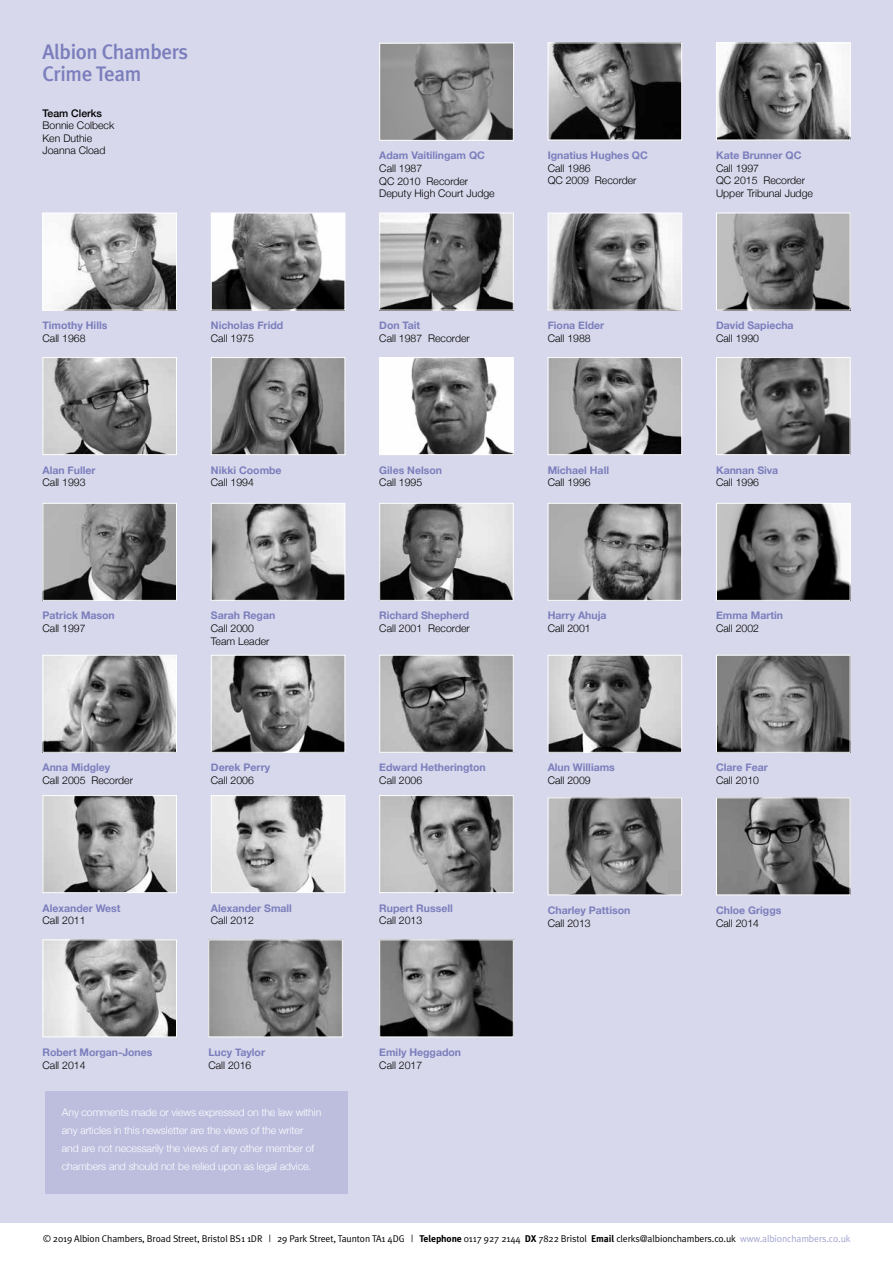
<style>
.page{position:relative;width:893px;height:1263px;background:#fff}
.page>*{position:absolute;margin:0;border:0;box-sizing:border-box;transform-origin:0 0}
.t1{font:500 21px/22.5px "Meta Plus";letter-spacing:-.02em;color:#7b7ebc}
.t2{font:300 10.5px/12.6px "Helvetica Neue";color:#000}
.t3{font:700 10.5px "Helvetica Neue";color:#7b7ebc}
.t4{font:300 10.5px/18px "Helvetica Neue";letter-spacing:-.01em;color:#fff}
.t5{font:500 10.5px "Helvetica Neue";color:#000}
.t6{font:9.75px "Meta Plus Normal";letter-spacing:-.01em;color:#000}
.s1{font-family:"Meta Plus";font-weight:700}
.s2{color:#a2a4d0}
</style>
<div class="page">
<div style="left:0;top:0;width:893px;height:1222px;background:#d7d8eb"></div>
<img style="left:381px;top:45px;width:131px;height:94px">
<div style="left:379px;top:43px;width:135px;height:98px;border:1px solid #fff"></div>
<img style="left:213px;top:215px;width:130px;height:93px">
<div style="left:211px;top:213px;width:134px;height:97px;border:1px solid #fff"></div>
<img style="left:381px;top:215px;width:131px;height:93px">
<div style="left:379px;top:213px;width:135px;height:97px;border:1px solid #fff"></div>
<img style="left:718px;top:215px;width:130px;height:93px">
<div style="left:716px;top:213px;width:134px;height:97px;border:1px solid #fff"></div>
<img style="left:213px;top:359px;width:130px;height:94px">
<div style="left:211px;top:357px;width:134px;height:98px;border:1px solid #fff"></div>
<img style="left:718px;top:359px;width:130px;height:94px">
<div style="left:716px;top:357px;width:134px;height:98px;border:1px solid #fff"></div>
<img style="left:45px;top:505px;width:130px;height:94px">
<div style="left:43px;top:503px;width:134px;height:98px;border:1px solid #fff"></div>
<img style="left:381px;top:505px;width:131px;height:94px">
<div style="left:379px;top:503px;width:135px;height:98px;border:1px solid #fff"></div>
<img style="left:718px;top:505px;width:130px;height:94px">
<div style="left:716px;top:503px;width:134px;height:98px;border:1px solid #fff"></div>
<img style="left:45px;top:657px;width:130px;height:94px">
<div style="left:43px;top:655px;width:134px;height:98px;border:1px solid #fff"></div>
<img style="left:213px;top:657px;width:130px;height:94px">
<div style="left:211px;top:655px;width:134px;height:98px;border:1px solid #fff"></div>
<img style="left:45px;top:215px;width:130px;height:93px">
<div style="left:43px;top:213px;width:134px;height:97px;border:1px solid #fff"></div>
<img style="left:550px;top:215px;width:130px;height:93px">
<div style="left:548px;top:213px;width:134px;height:97px;border:1px solid #fff"></div>
<img style="left:213px;top:505px;width:130px;height:94px">
<div style="left:211px;top:503px;width:134px;height:98px;border:1px solid #fff"></div>
<img style="left:718px;top:45px;width:130px;height:93px">
<div style="left:716px;top:43px;width:134px;height:97px;border:1px solid #fff"></div>
<img style="left:381px;top:657px;width:131px;height:94px">
<div style="left:379px;top:655px;width:135px;height:98px;border:1px solid #fff"></div>
<img style="left:550px;top:45px;width:130px;height:93px">
<div style="left:548px;top:43px;width:134px;height:97px;border:1px solid #fff"></div>
<img style="left:45px;top:359px;width:130px;height:94px">
<div style="left:43px;top:357px;width:134px;height:98px;border:1px solid #fff"></div>
<img style="left:381px;top:797px;width:131px;height:94px">
<div style="left:379px;top:795px;width:135px;height:98px;border:1px solid #fff"></div>
<div style="left:45px;top:1091px;width:303px;height:102px;background:#bdbede"></div>
<img style="left:381px;top:359px;width:131px;height:94px">
<div style="left:379px;top:357px;width:135px;height:98px;border:1px solid #fff"></div>
<img style="left:45px;top:797px;width:130px;height:94px">
<div style="left:43px;top:795px;width:134px;height:98px;border:1px solid #fff"></div>
<img style="left:213px;top:797px;width:130px;height:94px">
<div style="left:211px;top:795px;width:134px;height:98px;border:1px solid #fff"></div>
<img style="left:550px;top:359px;width:130px;height:94px">
<div style="left:548px;top:357px;width:134px;height:98px;border:1px solid #fff"></div>
<img style="left:718px;top:799px;width:130px;height:94px">
<div style="left:716px;top:797px;width:134px;height:98px;border:1px solid #fff"></div>
<img style="left:45px;top:941px;width:130px;height:94px">
<div style="left:43px;top:939px;width:134px;height:98px;border:1px solid #fff"></div>
<img style="left:381px;top:941px;width:131px;height:94px">
<div style="left:379px;top:939px;width:135px;height:98px;border:1px solid #fff"></div>
<img style="left:550px;top:799px;width:130px;height:94px">
<div style="left:548px;top:797px;width:134px;height:98px;border:1px solid #fff"></div>
<img style="left:210px;top:941px;width:131px;height:94px">
<div style="left:208px;top:939px;width:135px;height:98px;border:1px solid #fff"></div>
<img style="left:550px;top:657px;width:130px;height:94px">
<div style="left:548px;top:655px;width:134px;height:98px;border:1px solid #fff"></div>
<img style="left:718px;top:657px;width:130px;height:94px">
<div style="left:716px;top:655px;width:134px;height:98px;border:1px solid #fff"></div>
<img style="left:550px;top:505px;width:130px;height:94px">
<div style="left:548px;top:503px;width:134px;height:98px;border:1px solid #fff"></div>
<h1 class="t1" style="left:43px;top:40px;width:147px">Albion Chambers<br>Crime Team</h1>
<p class="t5" style="left:43px;top:104px;width:61px">Team Clerks</p>
<p class="t2" style="left:43px;top:118px;width:73px">Bonnie Colbeck<br>Ken Duthie<br>Joanna Cload</p>
<p class="t3" style="left:379px;top:147px;width:107px">Adam Vaitilingam QC</p>
<p class="t2" style="left:379px;top:161px;width:117px">Call 1987<br>QC 2010 Recorder<br>Deputy High Court Judge</p>
<p class="t3" style="left:548px;top:147px;width:102px">Ignatius Hughes QC</p>
<p class="t2" style="left:548px;top:161px;width:90px">Call 1986<br>QC 2009 Recorder</p>
<p class="t3" style="left:716px;top:147px;width:87px">Kate Brunner QC</p>
<p class="t2" style="left:716px;top:161px;width:98px">Call 1997<br>QC 2015 Recorder<br>Upper Tribunal Judge</p>
<p class="t3" style="left:43px;top:317px;width:66px">Timothy Hills</p>
<p class="t2" style="left:43px;top:331px;width:44px">Call 1968</p>
<p class="t3" style="left:211px;top:317px;width:74px">Nicholas Fridd</p>
<p class="t2" style="left:211px;top:331px;width:44px">Call 1975</p>
<p class="t3" style="left:379px;top:317px;width:43px">Don Tait</p>
<p class="t2" style="left:379px;top:331px;width:92px">Call 1987 Recorder</p>
<p class="t3" style="left:548px;top:317px;width:58px">Fiona Elder</p>
<p class="t2" style="left:548px;top:331px;width:44px">Call 1988</p>
<p class="t3" style="left:716px;top:317px;width:79px">David Sapiecha</p>
<p class="t2" style="left:716px;top:331px;width:44px">Call 1990</p>
<p class="t3" style="left:43px;top:462px;width:55px">Alan Fuller</p>
<p class="t2" style="left:43px;top:475px;width:44px">Call 1993</p>
<p class="t3" style="left:211px;top:462px;width:72px">Nikki Coombe</p>
<p class="t2" style="left:211px;top:475px;width:44px">Call 1994</p>
<p class="t3" style="left:379px;top:462px;width:64px">Giles Nelson</p>
<p class="t2" style="left:379px;top:475px;width:44px">Call 1995</p>
<p class="t3" style="left:548px;top:462px;width:63px">Michael Hall</p>
<p class="t2" style="left:548px;top:475px;width:44px">Call 1996</p>
<p class="t3" style="left:716px;top:462px;width:64px">Kannan Siva</p>
<p class="t2" style="left:716px;top:475px;width:44px">Call 1996</p>
<p class="t3" style="left:43px;top:607px;width:74px">Patrick Mason</p>
<p class="t2" style="left:43px;top:621px;width:44px">Call 1997</p>
<p class="t3" style="left:211px;top:607px;width:66px">Sarah Regan</p>
<p class="t2" style="left:211px;top:621px;width:60px">Call 2000<br>Team Leader</p>
<p class="t3" style="left:379px;top:607px;width:91px">Richard Shepherd</p>
<p class="t2" style="left:379px;top:621px;width:92px">Call 2001 Recorder</p>
<p class="t3" style="left:548px;top:607px;width:60px">Harry Ahuja</p>
<p class="t2" style="left:548px;top:621px;width:44px">Call 2001</p>
<p class="t3" style="left:716px;top:607px;width:69px">Emma Martin</p>
<p class="t2" style="left:716px;top:621px;width:44px">Call 2002</p>
<p class="t3" style="left:43px;top:759px;width:69px">Anna Midgley</p>
<p class="t2" style="left:43px;top:773px;width:92px">Call 2005 Recorder</p>
<p class="t3" style="left:211px;top:759px;width:61px">Derek Perry</p>
<p class="t2" style="left:211px;top:773px;width:44px">Call 2006</p>
<p class="t3" style="left:379px;top:759px;width:108px">Edward Hetherington</p>
<p class="t2" style="left:379px;top:773px;width:44px">Call 2006</p>
<p class="t3" style="left:548px;top:759px;width:69px">Alun Williams</p>
<p class="t2" style="left:548px;top:773px;width:44px">Call 2009</p>
<p class="t3" style="left:716px;top:759px;width:53px">Clare Fear</p>
<p class="t2" style="left:716px;top:773px;width:44px">Call 2010</p>
<p class="t3" style="left:43px;top:900px;width:79px">Alexander West</p>
<p class="t2" style="left:43px;top:913px;width:44px">Call 2011</p>
<p class="t3" style="left:211px;top:900px;width:83px">Alexander Small</p>
<p class="t2" style="left:211px;top:913px;width:44px">Call 2012</p>
<p class="t3" style="left:379px;top:900px;width:75px">Rupert Russell</p>
<p class="t2" style="left:379px;top:913px;width:44px">Call 2013</p>
<p class="t3" style="left:548px;top:902px;width:84px">Charley Pattison</p>
<p class="t2" style="left:548px;top:916px;width:44px">Call 2013</p>
<p class="t3" style="left:716px;top:902px;width:67px">Chloe Griggs</p>
<p class="t2" style="left:716px;top:916px;width:44px">Call 2014</p>
<p class="t3" style="left:43px;top:1044px;width:111px">Robert Morgan-Jones</p>
<p class="t2" style="left:43px;top:1058px;width:44px">Call 2014</p>
<p class="t3" style="left:208px;top:1044px;width:58px">Lucy Taylor</p>
<p class="t2" style="left:208px;top:1058px;width:44px">Call 2016</p>
<p class="t3" style="left:379px;top:1044px;width:83px">Emily Heggadon</p>
<p class="t2" style="left:379px;top:1058px;width:44px">Call 2017</p>
<p class="t4" style="left:62px;top:1102px;width:261px">Any comments made or views expressed on the law within any articles in this newsletter are the views of the writer and are not necessarily the views of any other member of chambers and should not be relied upon as legal advice.</p>
<p class="t6" style="left:43px;top:1233px;width:809px">© 2019 Albion Chambers, Broad Street, Bristol BS1 1DR | 29 Park Street, Taunton TA1 4DG | <span class="s1">Telephone</span> 0117 927 2144 <span class="s1">DX</span> 7822 Bristol <span class="s1">Email</span> clerks@albionchambers.co.uk <span class="s2">www.albionchambers.co.uk</span></p>
</div>
